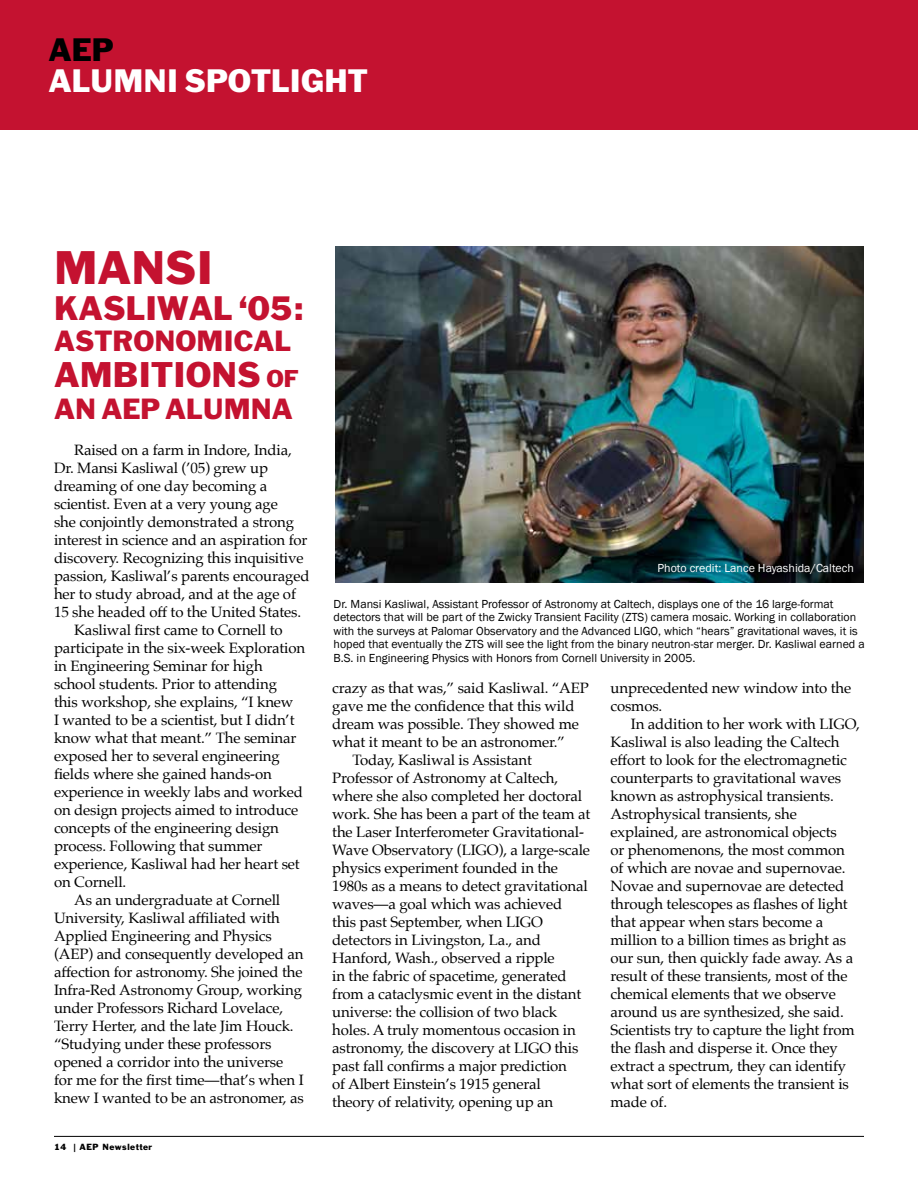
<style>
.page{position:relative;width:918px;height:1188px;background:#fff}
.page>*{position:absolute;margin:0;border:0;box-sizing:border-box;transform-origin:0 0}
.t1{font:43.5px "Franklin Gothic Std";color:#c41230}
.t2{font:33px "Franklin Gothic Std";color:#c41230}
.t3{font:31.5px "Franklin Gothic Std";color:#c41230}
.t4{font:30px "Franklin Gothic Std";color:#fff}
.t5{font:30px "Franklin Gothic Std";color:#000}
.t6{font:27px "Franklin Gothic Std";color:#c41230}
.t7{font:15px/18px "Palatino";letter-spacing:-.01em;color:#000}
.t8{font:12px/13.5px "Franklin Gothic";color:#000}
.t9{font:12px "Franklin Gothic";color:#fff}
.t10{font:8.25px "Franklin Gothic Std";letter-spacing:.06em;color:#000}
.s1{font-size:22.5px}
</style>
<div class="page">
<hr style="left:54px;top:1136px;width:810px;height:1px;background:#000">
<div style="left:0;top:0;width:918px;height:130px;background:#c41230"></div>
<img style="left:336px;top:246px;width:528px;height:337px">
<h3 class="t5" style="left:49px;top:31px;width:67px">AEP</h3>
<h3 class="t4" style="left:49px;top:61px;width:321px">ALUMNI SPOTLIGHT</h3>
<h1 class="t1" style="left:54px;top:239px;width:161px">MANSI</h1>
<h3 class="t3" style="left:54px;top:287px;width:252px">KASLIWAL ‘05:</h3>
<h3 class="t6" style="left:54px;top:324px;width:239px">ASTRONOMICAL</h3>
<h2 class="t2" style="left:54px;top:353px;width:247px">AMBITIONS <span class="s1">OF</span></h2>
<h3 class="t6" style="left:54px;top:391px;width:240px">AN AEP ALUMNA</h3>
<p class="t7" style="left:74px;top:440px;width:219px">Raised on a farm in Indore, India,</p>
<p class="t7" style="left:54px;top:458px;width:216px">Dr. Mansi Kasliwal (’05) grew up</p>
<p class="t7" style="left:54px;top:476px;width:215px">dreaming of one day becoming a</p>
<p class="t7" style="left:54px;top:494px;width:225px">scientist. Even at a very young age</p>
<p class="t7" style="left:54px;top:512px;width:242px">she conjointly demonstrated a strong</p>
<p class="t7" style="left:54px;top:530px;width:255px">interest in science and an aspiration for</p>
<p class="t7" style="left:54px;top:548px;width:251px">discovery. Recognizing this inquisitive</p>
<p class="t7" style="left:54px;top:566px;width:257px">passion, Kasliwal’s parents encouraged</p>
<p class="t7" style="left:54px;top:584px;width:244px">her to study abroad, and at the age of</p>
<p class="t7" style="left:54px;top:602px;width:249px">15 she headed off to the United States.</p>
<p class="t7" style="left:74px;top:620px;width:210px">Kasliwal first came to Cornell to</p>
<p class="t7" style="left:54px;top:638px;width:253px">participate in the six-week Exploration</p>
<p class="t7" style="left:54px;top:656px;width:210px">in Engineering Seminar for high</p>
<p class="t7" style="left:54px;top:674px;width:225px">school students. Prior to attending</p>
<p class="t7" style="left:54px;top:692px;width:241px">this workshop, she explains, “I knew</p>
<p class="t7" style="left:54px;top:710px;width:242px">I wanted to be a scientist, but I didn’t</p>
<p class="t7" style="left:54px;top:728px;width:244px">know what that meant.” The seminar</p>
<p class="t7" style="left:54px;top:746px;width:227px">exposed her to several engineering</p>
<p class="t7" style="left:54px;top:764px;width:219px">fields where she gained hands-on</p>
<p class="t7" style="left:54px;top:782px;width:250px">experience in weekly labs and worked</p>
<p class="t7" style="left:54px;top:800px;width:246px">on design projects aimed to introduce</p>
<p class="t7" style="left:54px;top:818px;width:226px">concepts of the engineering design</p>
<p class="t7" style="left:54px;top:836px;width:210px">process. Following that summer</p>
<p class="t7" style="left:54px;top:854px;width:247px">experience, Kasliwal had her heart set</p>
<p class="t7" style="left:54px;top:872px;width:74px">on Cornell.</p>
<p class="t7" style="left:74px;top:890px;width:208px">As an undergraduate at Cornell</p>
<p class="t7" style="left:54px;top:908px;width:227px">University, Kasliwal affiliated with</p>
<p class="t7" style="left:54px;top:926px;width:219px">Applied Engineering and Physics</p>
<p class="t7" style="left:54px;top:944px;width:251px">(AEP) and consequently developed an</p>
<p class="t7" style="left:54px;top:962px;width:250px">affection for astronomy. She joined the</p>
<p class="t7" style="left:54px;top:980px;width:250px">Infra-Red Astronomy Group, working</p>
<p class="t7" style="left:54px;top:998px;width:231px">under Professors Richard Lovelace,</p>
<p class="t7" style="left:54px;top:1016px;width:241px">Terry Herter, and the late Jim Houck.</p>
<p class="t7" style="left:54px;top:1034px;width:219px">“Studying under these professors</p>
<p class="t7" style="left:54px;top:1052px;width:231px">opened a corridor into the universe</p>
<p class="t7" style="left:54px;top:1070px;width:251px">for me for the first time—that’s when I</p>
<p class="t7" style="left:54px;top:1088px;width:251px">knew I wanted to be an astronomer, as</p>
<p class="t10" style="left:54px;top:1142px;width:100px">14 | AEP Newsletter</p>
<p class="t9" style="left:658px;top:560px;width:198px">Photo credit: Lance Hayashida/Caltech</p>
<p class="t8" style="left:334px;top:597px;width:533px">Dr. Mansi Kasliwal, Assistant Professor of Astronomy at Caltech, displays one of the 16 large-format detectors that will be part of the Zwicky Transient Facility (ZTS) camera mosaic. Working in collaboration with the surveys at Palomar Observatory and the Advanced LIGO, which “hears” gravitational waves, it is hoped that eventually the ZTS will see the light from the binary neutron-star merger. Dr. Kasliwal earned a B.S. in Engineering Physics with Honors from Cornell University in 2005.</p>
<p class="t7" style="left:332px;top:679px;width:258px">crazy as that was,” said Kasliwal. “AEP</p>
<p class="t7" style="left:332px;top:697px;width:244px">gave me the confidence that this wild</p>
<p class="t7" style="left:332px;top:715px;width:248px">dream was possible. They showed me</p>
<p class="t7" style="left:332px;top:733px;width:234px">what it meant to be an astronomer.”</p>
<p class="t7" style="left:353px;top:751px;width:181px">Today, Kasliwal is Assistant</p>
<p class="t7" style="left:332px;top:769px;width:227px">Professor of Astronomy at Caltech,</p>
<p class="t7" style="left:332px;top:787px;width:251px">where she also completed her doctoral</p>
<p class="t7" style="left:332px;top:805px;width:260px">work. She has been a part of the team at</p>
<p class="t7" style="left:332px;top:823px;width:253px">the Laser Interferometer Gravitational-</p>
<p class="t7" style="left:332px;top:841px;width:259px">Wave Observatory (LIGO), a large-scale</p>
<p class="t7" style="left:332px;top:859px;width:227px">physics experiment founded in the</p>
<p class="t7" style="left:332px;top:877px;width:257px">1980s as a means to detect gravitational</p>
<p class="t7" style="left:332px;top:895px;width:232px">waves—a goal which was achieved</p>
<p class="t7" style="left:332px;top:913px;width:212px">this past September, when LIGO</p>
<p class="t7" style="left:332px;top:931px;width:210px">detectors in Livingston, La., and</p>
<p class="t7" style="left:332px;top:949px;width:224px">Hanford, Wash., observed a ripple</p>
<p class="t7" style="left:332px;top:967px;width:236px">in the fabric of spacetime, generated</p>
<p class="t7" style="left:332px;top:985px;width:251px">from a cataclysmic event in the distant</p>
<p class="t7" style="left:332px;top:1003px;width:226px">universe: the collision of two black</p>
<p class="t7" style="left:332px;top:1021px;width:245px">holes. A truly momentous occasion in</p>
<p class="t7" style="left:332px;top:1039px;width:248px">astronomy, the discovery at LIGO this</p>
<p class="t7" style="left:332px;top:1057px;width:236px">past fall confirms a major prediction</p>
<p class="t7" style="left:332px;top:1075px;width:210px">of Albert Einstein’s 1915 general</p>
<p class="t7" style="left:332px;top:1093px;width:223px">theory of relativity, opening up an</p>
<p class="t7" style="left:611px;top:679px;width:242px">unprecedented new window into the cosmos.</p>
<p class="t7" style="left:611px;top:715px;width:251px;text-indent:20px">In addition to her work with LIGO, Kasliwal is also leading the Caltech effort to look for the electromagnetic counterparts to gravitational waves known as astrophysical transients.<br>Astrophysical transients, she explained, are astronomical objects<br>or phenomenons, the most common of which are novae and supernovae.<br>Novae and supernovae are detected through telescopes as flashes of light that appear when stars become a million to a billion times as bright as our sun, then quickly fade away. As a result of these transients, most of the chemical elements that we observe around us are synthesized, she said.<br>Scientists try to capture the light from the flash and disperse it. Once they extract a spectrum, they can identify what sort of elements the transient is made of.</p>
</div>
